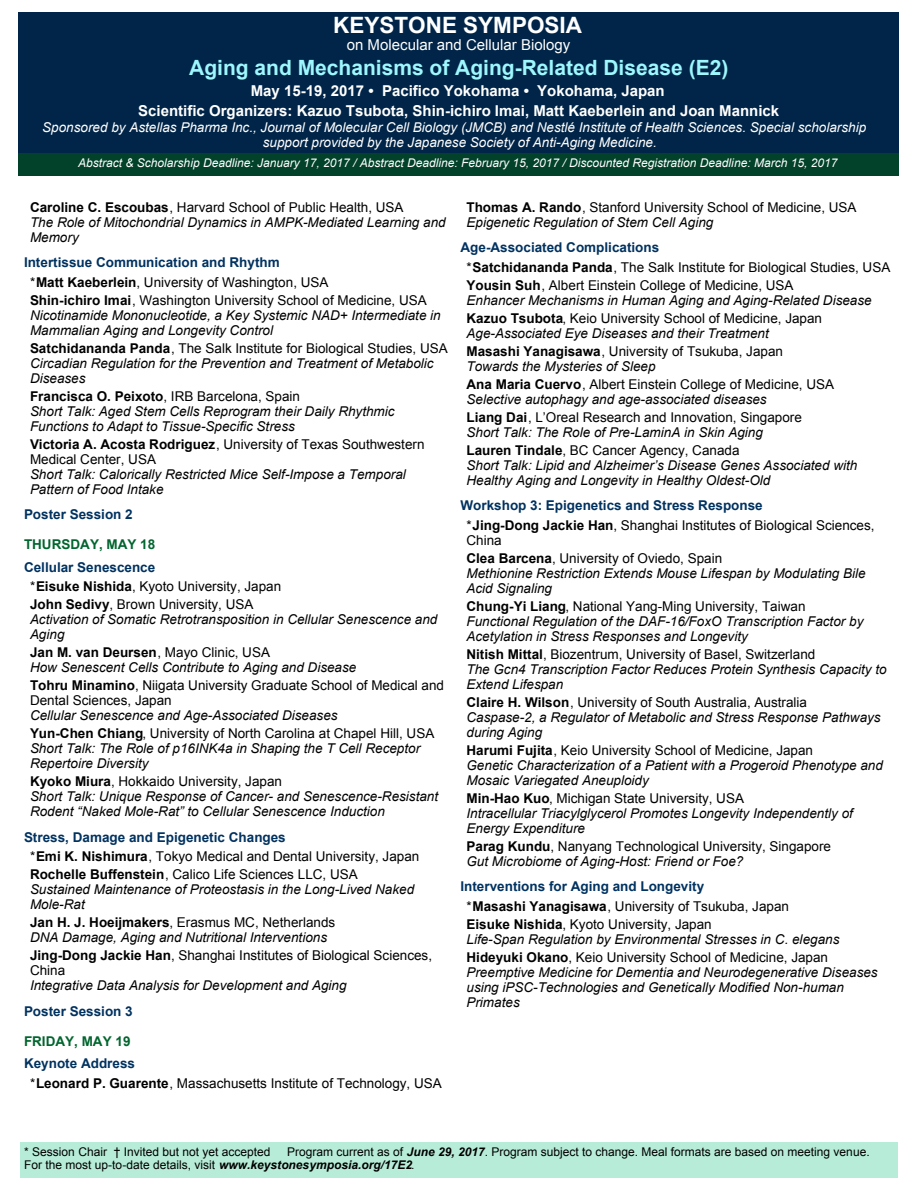
<style>
.page{position:relative;width:918px;height:1188px;background:#fff}
.page>*{position:absolute;margin:0;border:0;box-sizing:border-box;transform-origin:0 0}
.t1{font:700 22.5px "Arial";color:#fff}
.t2{font:700 21px "Arial";color:#9df7fd}
.t3{font:700 15px/19.5px "Arial";color:#fff;text-align:center}
.t4{font:15px "Arial";color:#fff}
.t5{font:italic 13.5px/15px "Arial";color:#000}
.t6{font:13.5px/15px "Arial";color:#000}
.t7{font:700 13.5px/19.5px "Arial";color:#003260}
.t8{font:italic 13.5px/15px "Arial";color:#fff}
.t9{font:700 13.5px "Arial";color:#00652e}
.t10{font:12px/13.5px "Arial";color:#000}
.t11{font:italic 12px "Arial";color:#fff}
.s1{font-weight:700;font-style:normal}
.s2{font-style:normal}
.s3{font-weight:400;color:#000}
.s4{color:#000}
.s5{font-weight:700}
.s6{font-weight:700;color:#003260}
.s7{font-style:italic}
.s8{font-weight:700;font-style:italic}
</style>
<div class="page">
<div style="left:20px;top:1142px;width:877px;height:36px;background:#b7ecd8"></div>
<div style="left:18px;top:12px;width:881px;height:141px;background:#012548"></div>
<div style="left:18px;top:153px;width:881px;height:23px;background:#02412a"></div>
<h1 class="t1" style="left:333px;top:17px;width:250px">KEYSTONE SYMPOSIA</h1>
<p class="t4" style="left:347px;top:39px;width:225px">on Molecular and Cellular Biology</p>
<h2 class="t2" style="left:189px;top:60px;width:541px">Aging and Mechanisms of Aging-Related Disease (E2)</h2>
<p class="t3" style="left:138px;top:82px;width:642px">May 15-19, 2017 • Pacifico Yokohama • Yokohama, Japan<br>Scientific Organizers: Kazuo Tsubota, Shin-ichiro Imai, Matt Kaeberlein and Joan Mannick</p>
<p class="t8" style="left:263px;top:121px;width:605px;text-indent:-220px">Sponsored by Astellas Pharma Inc., Journal of Molecular Cell Biology (JMCB) and Nestlé Institute of Health Sciences. Special scholarship support provided by the Japanese Society of Anti-Aging Medicine.</p>
<p class="t11" style="left:78px;top:158px;width:761px">Abstract &amp; Scholarship Deadline: January 17, 2017 / Abstract Deadline: February 15, 2017 / Discounted Registration Deadline: March 15, 2017</p>
<p class="t5" style="left:30px;top:200px;width:417px"><span class="s1">Caroline C. Escoubas</span><span class="s2">, Harvard School of Public Health, USA<br></span>The Role of Mitochondrial Dynamics in AMPK-Mediated Learning and<br>Memory</p>
<p class="t7" style="left:30px;top:254px;width:300px;text-indent:-6px">Intertissue Communication and Rhythm<br><span class="s3">*</span><span class="s4">Matt Kaeberlein</span><span class="s3">, University of Washington, USA</span></p>
<p class="t5" style="left:30px;top:293px;width:412px"><span class="s1">Shin-ichiro Imai</span><span class="s2">, Washington University School of Medicine, USA<br></span>Nicotinamide Mononucleotide, a Key Systemic NAD+ Intermediate in<br>Mammalian Aging and Longevity Control</p>
<p class="t5" style="left:30px;top:341px;width:419px"><span class="s1">Satchidananda Panda</span><span class="s2">, The Salk Institute for Biological Studies, USA<br></span>Circadian Regulation for the Prevention and Treatment of Metabolic<br>Diseases</p>
<p class="t5" style="left:30px;top:389px;width:366px"><span class="s1">Francisca O. Peixoto</span><span class="s2">, IRB Barcelona, Spain<br></span>Short Talk: Aged Stem Cells Reprogram their Daily Rhythmic<br>Functions to Adapt to Tissue-Specific Stress</p>
<p class="t6" style="left:30px;top:438px;width:396px"><span class="s5">Victoria A. Acosta Rodriguez</span>, University of Texas Southwestern<br>Medical Center, USA</p>
<p class="t5" style="left:30px;top:467px;width:377px">Short Talk: Calorically Restricted Mice Self-Impose a Temporal<br>Pattern of Food Intake</p>
<p class="t7" style="left:24px;top:506px;width:110px">Poster Session 2</p>
<p class="t9" style="left:24px;top:539px;width:133px">THURSDAY, MAY 18</p>
<p class="t6" style="left:30px;top:558px;width:253px;line-height:19.5px;text-indent:-6px"><span class="s6">Cellular Senescence<br></span>*<span class="s5">Eisuke Nishida</span>, Kyoto University, Japan</p>
<p class="t5" style="left:30px;top:598px;width:409px"><span class="s1">John Sedivy</span><span class="s2">, Brown University, USA<br></span>Activation of Somatic Retrotransposition in Cellular Senescence and<br>Aging</p>
<p class="t5" style="left:30px;top:646px;width:328px"><span class="s1">Jan M. van Deursen</span><span class="s2">, Mayo Clinic, USA<br></span>How Senescent Cells Contribute to Aging and Disease</p>
<p class="t6" style="left:30px;top:679px;width:416px"><span class="s5">Tohru Minamino</span>, Niigata University Graduate School of Medical and<br>Dental Sciences, Japan</p>
<p class="t5" style="left:30px;top:707px;width:406px;line-height:18px">Cellular Senescence and Age-Associated Diseases<br><span class="s1">Yun-Chen Chiang</span><span class="s2">, University of North Carolina at Chapel Hill, USA</span></p>
<p class="t5" style="left:30px;top:742px;width:392px">Short Talk: The Role of p16INK4a in Shaping the T Cell Receptor<br>Repertoire Diversity</p>
<p class="t5" style="left:30px;top:775px;width:410px"><span class="s1">Kyoko Miura</span><span class="s2">, Hokkaido University, Japan<br></span>Short Talk: Unique Response of Cancer- and Senescence-Resistant<br>Rodent “Naked Mole-Rat” to Cellular Senescence Induction</p>
<p class="t6" style="left:30px;top:828px;width:391px;line-height:19.5px;text-indent:-6px"><span class="s6">Stress, Damage and Epigenetic Changes<br></span>*<span class="s5">Emi K. Nishimura</span>, Tokyo Medical and Dental University, Japan</p>
<p class="t5" style="left:30px;top:868px;width:386px"><span class="s1">Rochelle Buffenstein</span><span class="s2">, Calico Life Sciences LLC, USA<br></span>Sustained Maintenance of Proteostasis in the Long-Lived Naked<br>Mole-Rat</p>
<p class="t5" style="left:30px;top:916px;width:307px"><span class="s1">Jan H. J. Hoeijmakers</span><span class="s2">, Erasmus MC, Netherlands<br></span>DNA Damage, Aging and Nutritional Interventions</p>
<p class="t6" style="left:30px;top:949px;width:404px"><span class="s5">Jing-Dong Jackie Han</span>, Shanghai Institutes of Biological Sciences,<br>China</p>
<p class="t5" style="left:30px;top:979px;width:318px">Integrative Data Analysis for Development and Aging</p>
<p class="t7" style="left:24px;top:1002px;width:110px">Poster Session 3</p>
<p class="t9" style="left:24px;top:1036px;width:108px">FRIDAY, MAY 19</p>
<p class="t6" style="left:30px;top:1055px;width:413px;line-height:19.5px;text-indent:-6px"><span class="s6">Keynote Address<br></span>*<span class="s5">Leonard P. Guarente</span>, Massachusetts Institute of Technology, USA</p>
<p class="t6" style="left:466px;top:201px;width:392px"><span class="s5">Thomas A. Rando</span>, Stanford University School of Medicine, USA<br><span class="s7">Epigenetic Regulation of Stem Cell Aging</span></p>
<p class="t6" style="left:466px;top:239px;width:425px;line-height:19.5px;text-indent:-6px"><span class="s6">Age-Associated Complications<br></span>*<span class="s5">Satchidananda Panda</span>, The Salk Institute for Biological Studies, USA</p>
<p class="t5" style="left:466px;top:278px;width:407px"><span class="s1">Yousin Suh</span><span class="s2">, Albert Einstein College of Medicine, USA<br></span>Enhancer Mechanisms in Human Aging and Aging-Related Disease</p>
<p class="t5" style="left:466px;top:311px;width:357px"><span class="s1">Kazuo Tsubota</span><span class="s2">, Keio University School of Medicine, Japan<br></span>Age-Associated Eye Diseases and their Treatment</p>
<p class="t6" style="left:466px;top:345px;width:318px"><span class="s5">Masashi Yanagisawa</span>, University of Tsukuba, Japan<br><span class="s7">Towards the Mysteries of Sleep</span></p>
<p class="t5" style="left:466px;top:377px;width:369px"><span class="s1">Ana Maria Cuervo</span><span class="s2">, Albert Einstein College of Medicine, USA<br></span>Selective autophagy and age-associated diseases</p>
<p class="t5" style="left:466px;top:410px;width:337px"><span class="s1">Liang Dai</span><span class="s2">, L’Oreal Research and Innovation, Singapore<br></span>Short Talk: The Role of Pre-LaminA in Skin Aging</p>
<p class="t5" style="left:466px;top:443px;width:392px"><span class="s1">Lauren Tindale</span><span class="s2">, BC Cancer Agency, Canada<br></span>Short Talk: Lipid and Alzheimer’s Disease Genes Associated with<br>Healthy Aging and Longevity in Healthy Oldest-Old</p>
<p class="t6" style="left:466px;top:497px;width:410px;line-height:19.5px;text-indent:-6px"><span class="s6">Workshop 3: Epigenetics and Stress Response<br></span>*<span class="s5">Jing-Dong Jackie Han</span>, Shanghai Institutes of Biological Sciences,</p>
<p class="t6" style="left:466px;top:532px;width:257px;line-height:18px">China<br><span class="s5">Clea Barcena</span>, University of Oviedo, Spain</p>
<p class="t5" style="left:466px;top:566px;width:401px">Methionine Restriction Extends Mouse Lifespan by Modulating Bile<br>Acid Signaling</p>
<p class="t5" style="left:466px;top:599px;width:398px"><span class="s1">Chung-Yi Liang</span><span class="s2">, National Yang-Ming University, Taiwan<br></span>Functional Regulation of the DAF-16/FoxO Transcription Factor by<br>Acetylation in Stress Responses and Longevity</p>
<p class="t5" style="left:466px;top:647px;width:422px"><span class="s1">Nitish Mittal</span><span class="s2">, Biozentrum, University of Basel, Switzerland<br></span>The Gcn4 Transcription Factor Reduces Protein Synthesis Capacity to<br>Extend Lifespan</p>
<p class="t5" style="left:466px;top:695px;width:416px"><span class="s1">Claire H. Wilson</span><span class="s2">, University of South Australia, Australia<br></span>Caspase-2, a Regulator of Metabolic and Stress Response Pathways during Aging</p>
<p class="t5" style="left:466px;top:743px;width:418px"><span class="s1">Harumi Fujita</span><span class="s2">, Keio University School of Medicine, Japan<br></span>Genetic Characterization of a Patient with a Progeroid Phenotype and<br>Mosaic Variegated Aneuploidy</p>
<p class="t5" style="left:466px;top:791px;width:388px"><span class="s1">Min-Hao Kuo</span><span class="s2">, Michigan State University, USA<br></span>Intracellular Triacylglycerol Promotes Longevity Independently of<br>Energy Expenditure</p>
<p class="t6" style="left:466px;top:840px;width:366px"><span class="s5">Parag Kundu</span>, Nanyang Technological University, Singapore<br><span class="s7">Gut Microbiome of Aging-Host: Friend or Foe?</span></p>
<p class="t7" style="left:466px;top:878px;width:324px;text-indent:-6px">Interventions for Aging and Longevity<br><span class="s3">*</span><span class="s4">Masashi Yanagisawa</span><span class="s3">, University of Tsukuba, Japan</span></p>
<p class="t5" style="left:466px;top:917px;width:374px"><span class="s1">Eisuke Nishida</span><span class="s2">, Kyoto University, Japan<br></span>Life-Span Regulation by Environmental Stresses in C. elegans</p>
<p class="t5" style="left:466px;top:950px;width:413px"><span class="s1">Hideyuki Okano</span><span class="s2">, Keio University School of Medicine, Japan </span>Preemptive Medicine for Dementia and Neurodegenerative Diseases using iPSC-Technologies and Genetically Modified Non-human Primates</p>
<p class="t10" style="left:24px;top:1146px;width:248px">* Session Chair † Invited but not yet accepted</p>
<p class="t10" style="left:24px;top:1146px;width:847px;text-indent:263px">Program current as of <span class="s8">June 29, 2017</span>. Program subject to change. Meal formats are based on meeting venue.<br>For the most up-to-date details, visit <span class="s8">www.keystonesymposia.org/17E2</span>.</p>
</div>
